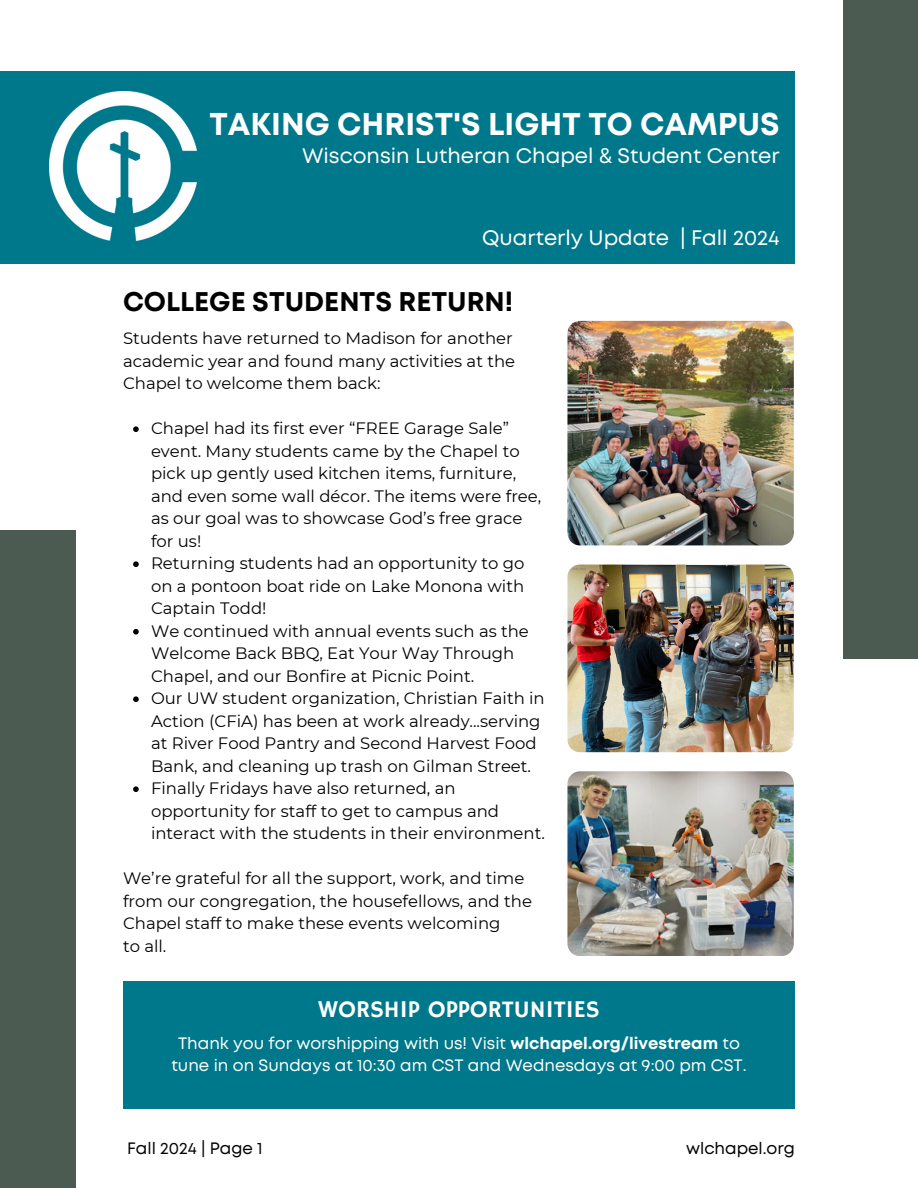
<style>
.page{position:relative;width:918px;height:1188px;background:#fff}
.page>*{position:absolute;margin:0;border:0;box-sizing:border-box;transform-origin:0 0}
.t1{font:700 31.5px "Mont";color:#fff}
.t2{font:700 27px "Mont";color:#000}
.t3{font:24px "Hammersmith One";color:#fff}
.t4{font:21px "Mont";color:#fff}
.t5{font:16.5px/22.5px "Montserrat";color:#000}
.t6{font:16.5px/22.5px "Mont";color:#fff;text-align:center}
.t7{font:16.5px "Mont";color:#000}
.s1{font-weight:700}
</style>
<div class="page">
<div style="left:0;top:71px;width:795px;height:193px;background:#00788b"></div>
<div style="left:123px;top:981px;width:672px;height:128px;background:#00788b"></div>
<div style="left:843px;top:0;width:75px;height:658px;background:#4c5b52"></div>
<div style="left:0;top:530px;width:76px;height:658px;background:#4c5b52"></div>
<img style="left:49px;top:92px;width:148px;height:148px">
<img style="left:567px;top:321px;width:227px;height:224px;border-radius:12px">
<img style="left:567px;top:565px;width:227px;height:187px;border-radius:12px">
<img style="left:567px;top:771px;width:227px;height:185px;border-radius:12px">
<svg style="left:133px;top:426px;width:6px;height:6px"></svg>
<svg style="left:133px;top:561px;width:6px;height:6px"></svg>
<svg style="left:133px;top:629px;width:6px;height:6px"></svg>
<svg style="left:133px;top:696px;width:6px;height:6px"></svg>
<svg style="left:133px;top:786px;width:6px;height:6px"></svg>
<p class="t1" style="left:210px;top:112px;width:572px">TAKING CHRIST'S LIGHT TO CAMPUS</p>
<p class="t4" style="left:302px;top:148px;width:479px">Wisconsin Lutheran Chapel &amp; Student Center</p>
<p class="t4" style="left:482px;top:229px;width:299px">Quarterly Update | Fall 2024</p>
<p class="t2" style="left:123px;top:292px;width:392px">COLLEGE STUDENTS RETURN!</p>
<p class="t5" style="left:123px;top:327px;width:394px">Students have returned to Madison for another academic year and found many activities at the<br>Chapel to welcome them back:</p>
<p class="t5" style="left:151px;top:417px;width:392px">Chapel had its first ever “FREE Garage Sale” event. Many students came by the Chapel to pick up gently used kitchen items, furniture, and even some wall décor. The items were free, as our goal was to showcase God’s free grace for us!</p>
<p class="t5" style="left:151px;top:552px;width:375px;text-align:justify">Returning students had an opportunity to go on a pontoon boat ride on Lake Monona with Captain Todd!</p>
<p class="t5" style="left:151px;top:620px;width:379px">We continued with annual events such as the<br>Welcome Back BBQ, Eat Your Way Through<br>Chapel, and our Bonfire at Picnic Point.</p>
<p class="t5" style="left:151px;top:687px;width:395px">Our UW student organization, Christian Faith in Action (CFiA) has been at work already...serving at River Food Pantry and Second Harvest Food Bank, and cleaning up trash on Gilman Street.</p>
<p class="t5" style="left:151px;top:777px;width:395px">Finally Fridays have also returned, an opportunity for staff to get to campus and interact with the students in their environment.</p>
<h3 class="t5" style="left:123px;top:867px;width:410px">We’re grateful for all the support, work, and time from our congregation, the housefellows, and the<br>Chapel staff to make these events welcoming</h3>
<p class="t5" style="left:123px;top:935px;width:45px">to all.</p>
<p class="t3" style="left:318px;top:995px;width:283px">WORSHIP OPPORTUNITIES</p>
<h2 class="t6" style="left:171px;top:1033px;width:577px">Thank you for worshipping with us! Visit <span class="s1">wlchapel.org/livestream</span> to tune in on Sundays at 10:30 am CST and Wednesdays at 9:00 pm CST.</h2>
<p class="t7" style="left:127px;top:1142px;width:137px">Fall 2024 | Page 1</p>
<p class="t7" style="left:686px;top:1142px;width:110px">wlchapel.org</p>
</div>
